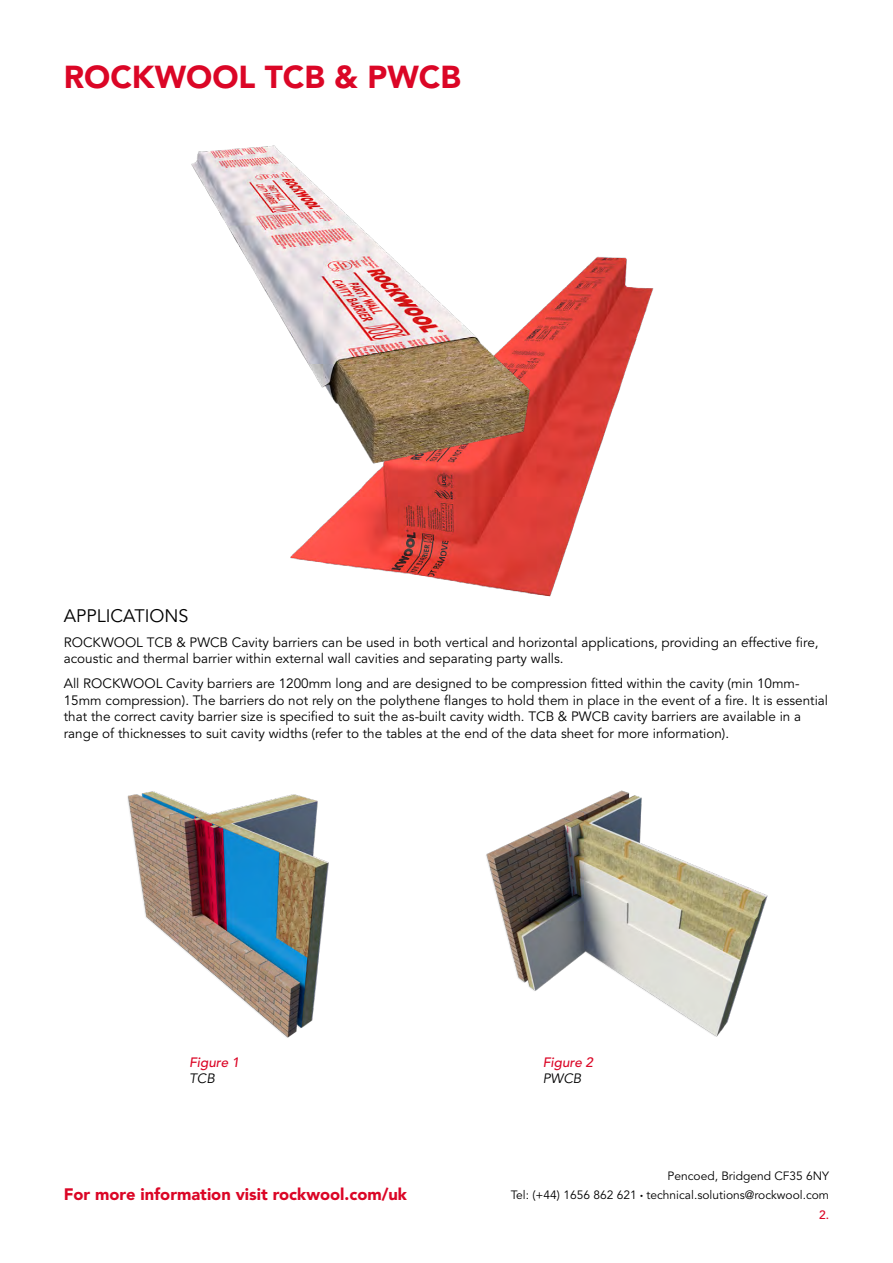
<style>
.page{position:relative;width:893px;height:1263px;background:#fff}
.page>*{position:absolute;margin:0;border:0;box-sizing:border-box;transform-origin:0 0}
.t1{font:900 31.5px "Avenir LT Std";color:#db0626}
.t2{font:18px "Avenir LT Std";color:#000}
.t3{font:900 16.5px "Avenir LT Std";color:#db0626}
.t4{font:13.5px/16.5px "Avenir LT Std";color:#000}
.t5{font:italic 500 13.5px "Avenir LT Std";color:#db0626}
.t6{font:italic 13.5px "Avenir LT Std";color:#000}
.t7{font:12px/19.2px "Avenir LT Std";color:#000;text-align:right}
.s1{font-size:6px}
.s2{font-weight:500;color:#db0626}
</style>
<div class="page">
<img style="left:290px;top:256px;width:364px;height:341px">
<img style="left:191px;top:145px;width:376px;height:350px">
<img style="left:127px;top:791px;width:202px;height:247px">
<img style="left:486px;top:790px;width:282px;height:247px">
<h1 class="t1" style="left:64px;top:58px;width:399px">ROCKWOOL TCB &amp; PWCB</h1>
<h2 class="t2" style="left:64px;top:605px;width:126px">APPLICATIONS</h2>
<p class="t4" style="left:64px;top:634px;width:756px">ROCKWOOL TCB &amp; PWCB Cavity barriers can be used in both vertical and horizontal applications, providing an effective fire, acoustic and thermal barrier within external wall cavities and separating party walls.</p>
<p class="t4" style="left:64px;top:676px;width:766px">All ROCKWOOL Cavity barriers are 1200mm long and are designed to be compression fitted within the cavity (min 10mm-15mm compression). The barriers do not rely on the polythene flanges to hold them in place in the event of a fire. It is essential that the correct cavity barrier size is specified to suit the as-built cavity width. TCB &amp; PWCB cavity barriers are available in a range of thicknesses to suit cavity widths (refer to the tables at the end of the data sheet for more information).</p>
<p class="t5" style="left:189px;top:1054px;width:52px">Figure 1</p>
<p class="t6" style="left:189px;top:1071px;width:27px">TCB</p>
<p class="t3" style="left:64px;top:1184px;width:345px">For more information visit rockwool.com/uk</p>
<p class="t5" style="left:543px;top:1054px;width:52px">Figure 2</p>
<p class="t6" style="left:543px;top:1071px;width:40px">PWCB</p>
<p class="t7" style="left:511px;top:1167px;width:320px">Pencoed, Bridgend CF35 6NY<br>Tel: (+44) 1656 862 621 <span class="s1">•</span> technical.solutions@rockwool.com<br><span class="s2">2.</span></p>
</div>
